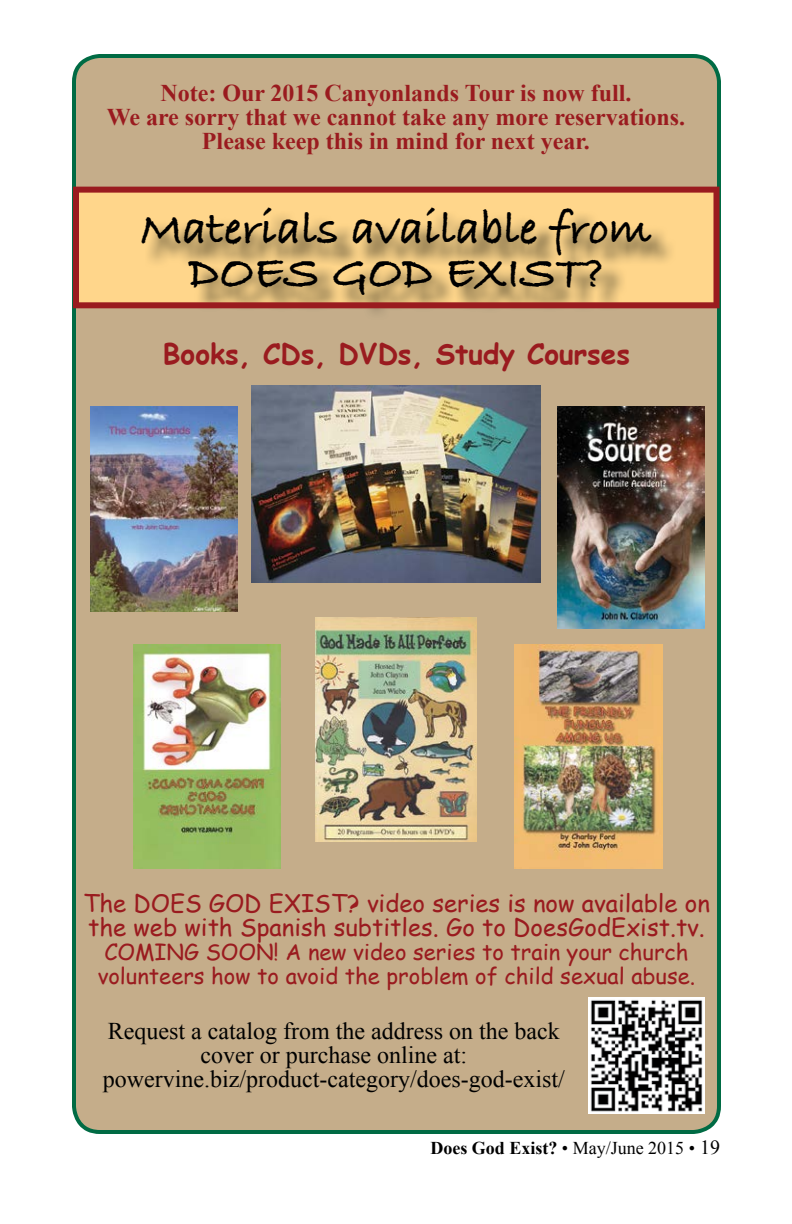
<style>
.page{position:relative;width:792px;height:1224px;background:#fff}
.page>*{position:absolute;margin:0;border:0;box-sizing:border-box;transform-origin:0 0}
.t1{font:48px/44px "Bradley Hand ITCTT Bold";color:#000;text-align:center}
.t2{font:700 28px "Comic Sans MS";color:#9a1b1f}
.t3{font:700 24px/24px "Times New Roman";color:#9a1b1f;text-align:center}
.t4{font:24px/24px "Times New Roman";color:#000;text-align:center}
.t5{font:24px/24px "Comic Sans MS";color:#9a1b1f}
.t6{font:22px/24px "Comic Sans MS";color:#9a1b1f;text-align:center}
.t7{font:18px "Times New Roman";color:#000}
.s1{font-weight:700}
.s2{font-size:20px}
</style>
<div class="page">
<div style="left:72px;top:54px;width:649px;height:1080px;background:#c5ad8a"></div>
<img style="left:145px;top:308px;width:530px;height:11px">
<svg style="left:73px;top:187px;width:646px;height:121px;background:#e0b074"></svg>
<img style="left:589px;top:998px;width:115px;height:116px">
<img style="left:251px;top:386px;width:290px;height:197px">
<img style="left:90px;top:407px;width:147px;height:205px">
<img style="left:557px;top:407px;width:147px;height:222px">
<img style="left:133px;top:645px;width:147px;height:224px">
<img style="left:515px;top:645px;width:147px;height:224px">
<img style="left:315px;top:618px;width:162px;height:224px">
<p class="t3" style="left:107px;top:81px;width:580px">Note: Our 2015 Canyonlands Tour is now full.<br>We are sorry that we cannot take any more reservations.<br>Please keep this in mind for next year.</p>
<h1 class="t1" style="left:140px;top:210px;width:513px">Materials available from<br>DOES GOD EXIST?</h1>
<p class="t2" style="left:163px;top:333px;width:469px">Books, CDs, DVDs, Study Courses</p>
<p class="t5" style="left:83px;top:890px;width:628px">The DOES GOD EXIST? video series is now available on the web with Spanish subtitles. Go to DoesGodExist.tv.</p>
<p class="t6" style="left:98px;top:939px;width:599px">COMING SOON! A new video series to train your church volunteers how to avoid the problem of child sexual abuse.</p>
<p class="t4" style="left:103px;top:1019px;width:463px">Request a catalog from the address on the back cover or purchase online at: powervine.biz/product-category/does-god-exist/</p>
<p class="t7" style="left:430px;top:1138px;width:291px"><span class="s1">Does God Exist?</span> • May/June 2015 • <span class="s2">19</span></p>
</div>
